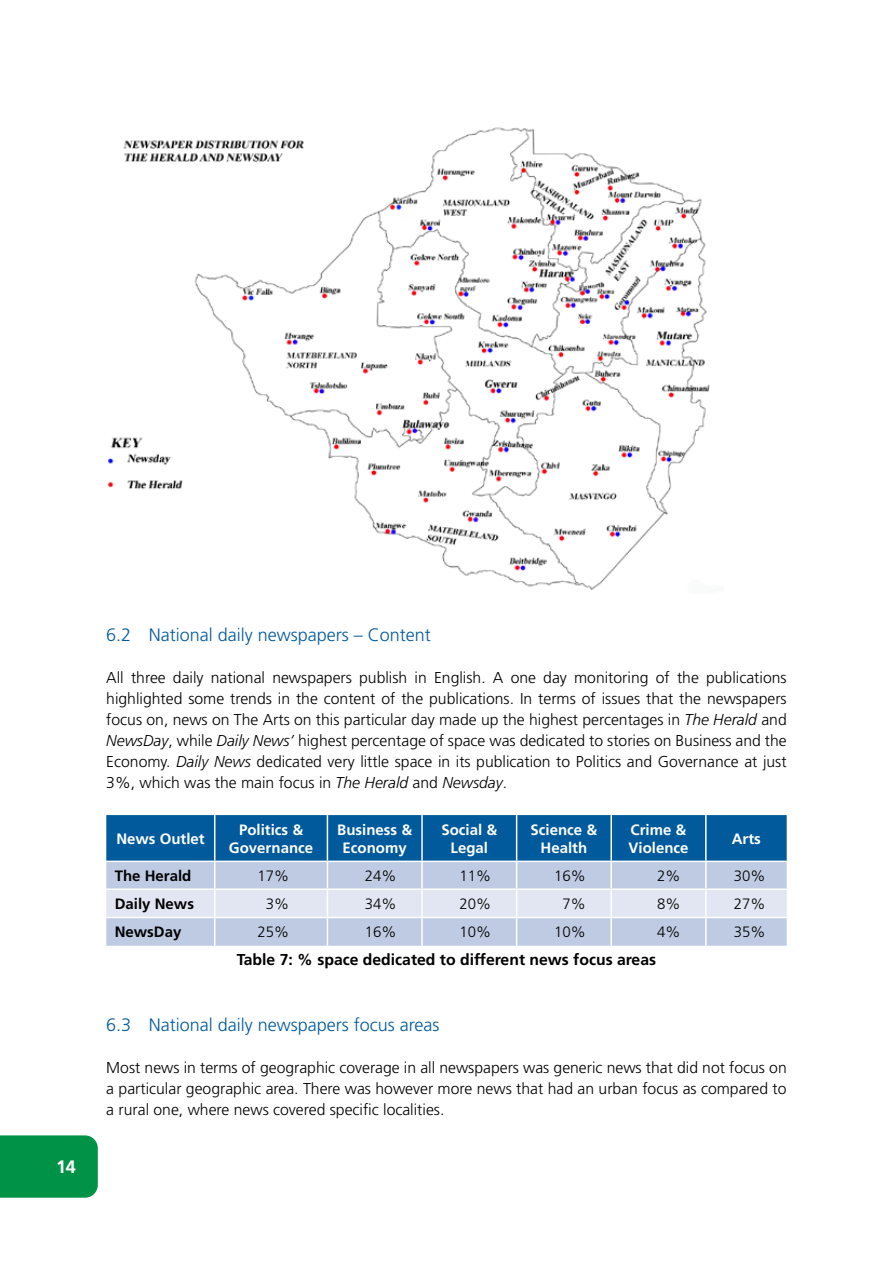
<style>
.page{position:relative;width:893px;height:1263px;background:#fff}
.page>*{position:absolute;margin:0;border:0;box-sizing:border-box;transform-origin:0 0}
.t1{font:300 18px "Frutiger";color:#005a9c}
.t2{font:700 18px "Frutiger";color:#fff}
.t3{font:300 15.75px/21px "Frutiger";color:#000;text-align:justify}
.t4{font:700 15.75px "Frutiger";color:#000}
.t5{font:700 15px/18px "Frutiger";color:#fff;text-align:center}
.t6{font:300 15px "Frutiger";color:#000}
.t7{font:700 15px "Frutiger";color:#000}
.s1{font-style:italic}
</style>
<div class="page">
<div style="left:0;top:1135px;width:98px;height:63px;background:#009246"></div>
<img style="left:108px;top:127px;width:602px;height:463px">
<svg style="left:106px;top:815px;width:681px;height:131px;background:#86abce"></svg>
<hr style="left:611px;top:917px;width:95px;height:1px;background:#fff">
<hr style="left:610px;top:918px;width:2px;height:28px;background:#fff">
<hr style="left:706px;top:917px;width:81px;height:1px;background:#fff">
<hr style="left:705px;top:918px;width:2px;height:28px;background:#fff">
<hr style="left:106px;top:860px;width:109px;height:2px;background:#fff">
<hr style="left:215px;top:860px;width:112px;height:2px;background:#fff">
<hr style="left:327px;top:860px;width:95px;height:2px;background:#fff">
<hr style="left:422px;top:860px;width:95px;height:2px;background:#fff">
<hr style="left:517px;top:860px;width:94px;height:2px;background:#fff">
<hr style="left:611px;top:860px;width:95px;height:2px;background:#fff">
<hr style="left:706px;top:860px;width:81px;height:2px;background:#fff">
<p class="t2" style="left:56px;top:1156px;width:21px">14</p>
<p class="t1" style="left:106px;top:625px;width:326px">6.2 National daily newspapers – Content</p>
<p class="t3" style="left:106px;top:667px;width:682px">All three daily national newspapers publish in English. A one day monitoring of the publications highlighted some trends in the content of the publications. In terms of issues that the newspapers focus on, news on The Arts on this particular day made up the highest percentages in <span class="s1">The Herald</span> and <span class="s1">NewsDay</span>, while <span class="s1">Daily News’</span> highest percentage of space was dedicated to stories on Business and the Economy. <span class="s1">Daily News</span> dedicated very little space in its publication to Politics and Governance at just 3%, which was the main focus in <span class="s1">The Herald</span> and <span class="s1">Newsday</span>.</p>
<p class="t5" style="left:116px;top:830px;width:90px">News Outlet</p>
<p class="t5" style="left:229px;top:821px;width:86px">Politics &amp;<br>Governance</p>
<p class="t5" style="left:337px;top:821px;width:76px">Business &amp;<br>Economy</p>
<p class="t5" style="left:441px;top:821px;width:57px">Social &amp;<br>Legal</p>
<p class="t5" style="left:531px;top:821px;width:68px">Science &amp;<br>Health</p>
<p class="t5" style="left:628px;top:821px;width:62px;text-align:left">Crime &amp;<br>Violence</p>
<p class="t5" style="left:732px;top:830px;width:31px">Arts</p>
<p class="t7" style="left:115px;top:867px;width:78px">The Herald</p>
<p class="t6" style="left:257px;top:867px;width:33px">17%</p>
<p class="t6" style="left:365px;top:867px;width:33px">24%</p>
<p class="t6" style="left:459px;top:867px;width:33px">11%</p>
<p class="t6" style="left:554px;top:867px;width:33px">16%</p>
<p class="t6" style="left:657px;top:867px;width:25px">2%</p>
<p class="t6" style="left:734px;top:867px;width:33px">30%</p>
<p class="t7" style="left:115px;top:895px;width:81px">Daily News</p>
<p class="t6" style="left:266px;top:895px;width:25px">3%</p>
<p class="t6" style="left:365px;top:895px;width:33px">34%</p>
<p class="t6" style="left:459px;top:895px;width:33px">20%</p>
<p class="t6" style="left:562px;top:895px;width:25px">7%</p>
<p class="t6" style="left:657px;top:895px;width:25px">8%</p>
<p class="t6" style="left:734px;top:895px;width:33px">27%</p>
<p class="t7" style="left:115px;top:923px;width:68px">NewsDay</p>
<p class="t6" style="left:257px;top:923px;width:33px">25%</p>
<p class="t6" style="left:365px;top:923px;width:33px">16%</p>
<p class="t6" style="left:459px;top:923px;width:33px">10%</p>
<p class="t6" style="left:554px;top:923px;width:33px">10%</p>
<p class="t6" style="left:657px;top:923px;width:25px">4%</p>
<p class="t6" style="left:734px;top:923px;width:33px">35%</p>
<p class="t4" style="left:237px;top:950px;width:421px">Table 7: % space dedicated to different news focus areas</p>
<p class="t1" style="left:106px;top:1014px;width:335px">6.3 National daily newspapers focus areas</p>
<p class="t3" style="left:106px;top:1057px;width:682px">Most news in terms of geographic coverage in all newspapers was generic news that did not focus on a particular geographic area. There was however more news that had an urban focus as compared to a rural one, where news covered specific localities.</p>
</div>
